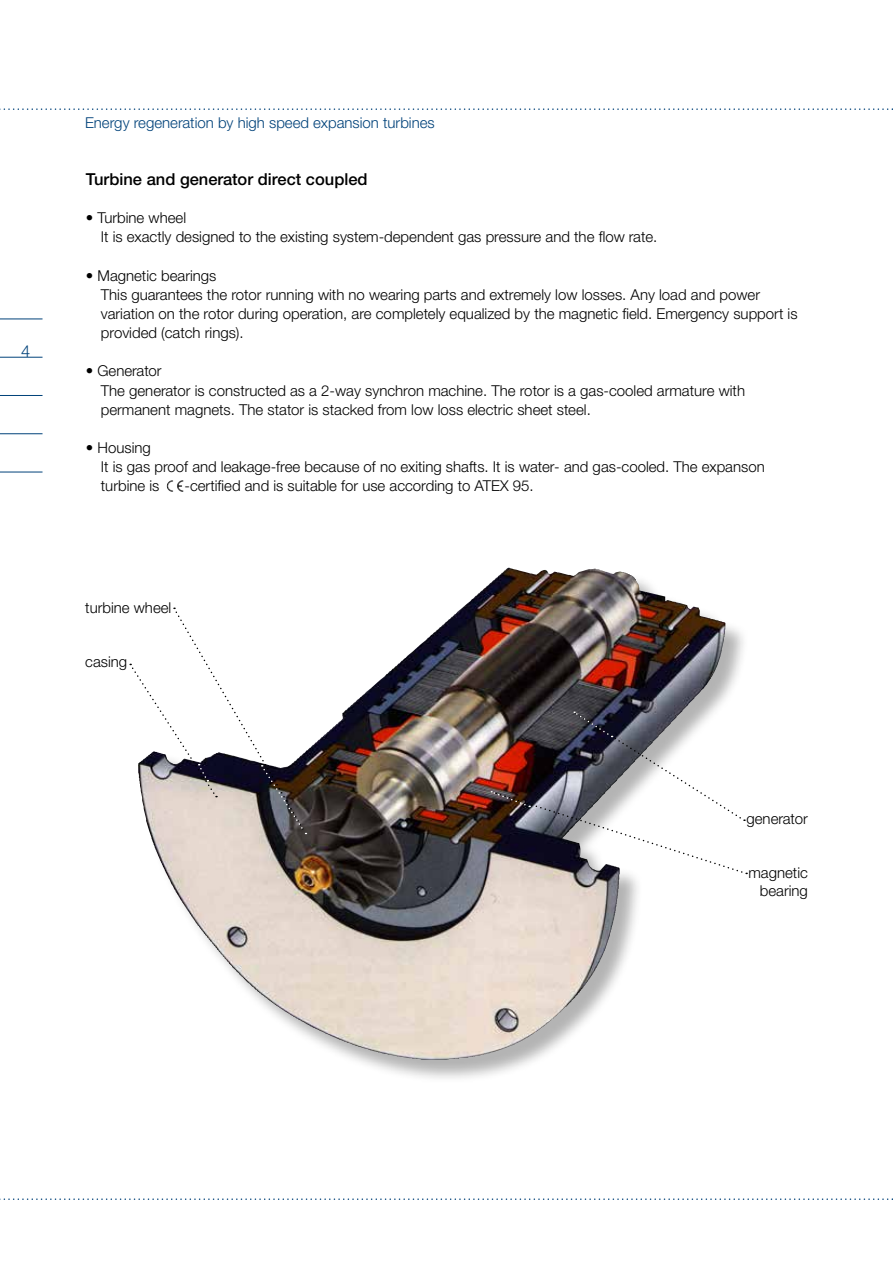
<style>
.page{position:relative;width:893px;height:1263px;background:#fff}
.page>*{position:absolute;margin:0;border:0;box-sizing:border-box;transform-origin:0 0}
.t1{font:500 16.5px "Helvetica Neue LTW1 G";color:#000}
.t2{font:300 16.5px "Helvetica Neue LTW1 G";color:#00427a}
.t3{font:300 15px/19.2px "Helvetica Neue LTW1 G";color:#000}
.t4{font:300 15px "Helvetica Neue LTW1 G";color:#00427a}
</style>
<div class="page">
<hr style="left:0;top:319px;width:43px;height:1px;background:#00427a">
<hr style="left:0;top:357px;width:43px;height:1px;background:#00427a">
<hr style="left:0;top:395px;width:43px;height:1px;background:#00427a">
<hr style="left:0;top:433px;width:43px;height:1px;background:#00427a">
<hr style="left:0;top:472px;width:43px;height:1px;background:#00427a">
<svg style="left:0;top:108px;width:893px;height:2px"></svg>
<svg style="left:0;top:1198px;width:893px;height:2px"></svg>
<div style="left:140px;top:570px;width:609px;height:514px;background:#000;opacity:.3"></div>
<img style="left:219px;top:569px;width:287px;height:199px">
<svg style="left:130px;top:608px;width:176px;height:226px"></svg>
<svg style="left:491px;top:711px;width:256px;height:163px"></svg>
<svg style="left:177px;top:480px;width:6px;height:11px"></svg>
<p class="t2" style="left:21px;top:341px;width:11px">4</p>
<p class="t4" style="left:85px;top:113px;width:351px">Energy regeneration by high speed expansion turbines</p>
<p class="t1" style="left:86px;top:169px;width:283px">Turbine and generator direct coupled</p>
<p class="t3" style="left:101px;top:208px;width:558px;text-indent:-15px">• Turbine wheel<br>It is exactly designed to the existing system-dependent gas pressure and the flow rate.</p>
<p class="t3" style="left:101px;top:266px;width:698px;text-indent:-15px">• Magnetic bearings<br>This guarantees the rotor running with no wearing parts and extremely low losses. Any load and power variation on the rotor during operation, are completely equalized by the magnetic field. Emergency support is provided (catch rings).</p>
<p class="t3" style="left:101px;top:361px;width:646px;text-indent:-15px">• Generator<br>The generator is constructed as a 2-way synchron machine. The rotor is a gas-cooled armature with permanent magnets. The stator is stacked from low loss electric sheet steel.</p>
<p class="t3" style="left:101px;top:438px;width:665px;text-indent:-15px">• Housing<br>It is gas proof and leakage-free because of no exiting shafts. It is water- and gas-cooled. The expanson turbine is</p>
<p class="t3" style="left:184px;top:476px;width:351px">-certified and is suitable for use according to ATEX 95.</p>
<p class="t3" style="left:85px;top:598px;width:88px">turbine wheel</p>
<p class="t3" style="left:85px;top:652px;width:43px">casing</p>
<p class="t3" style="left:746px;top:809px;width:63px">generator</p>
<p class="t3" style="left:748px;top:864px;width:61px;line-height:18px;text-align:right">magnetic bearing</p>
</div>
